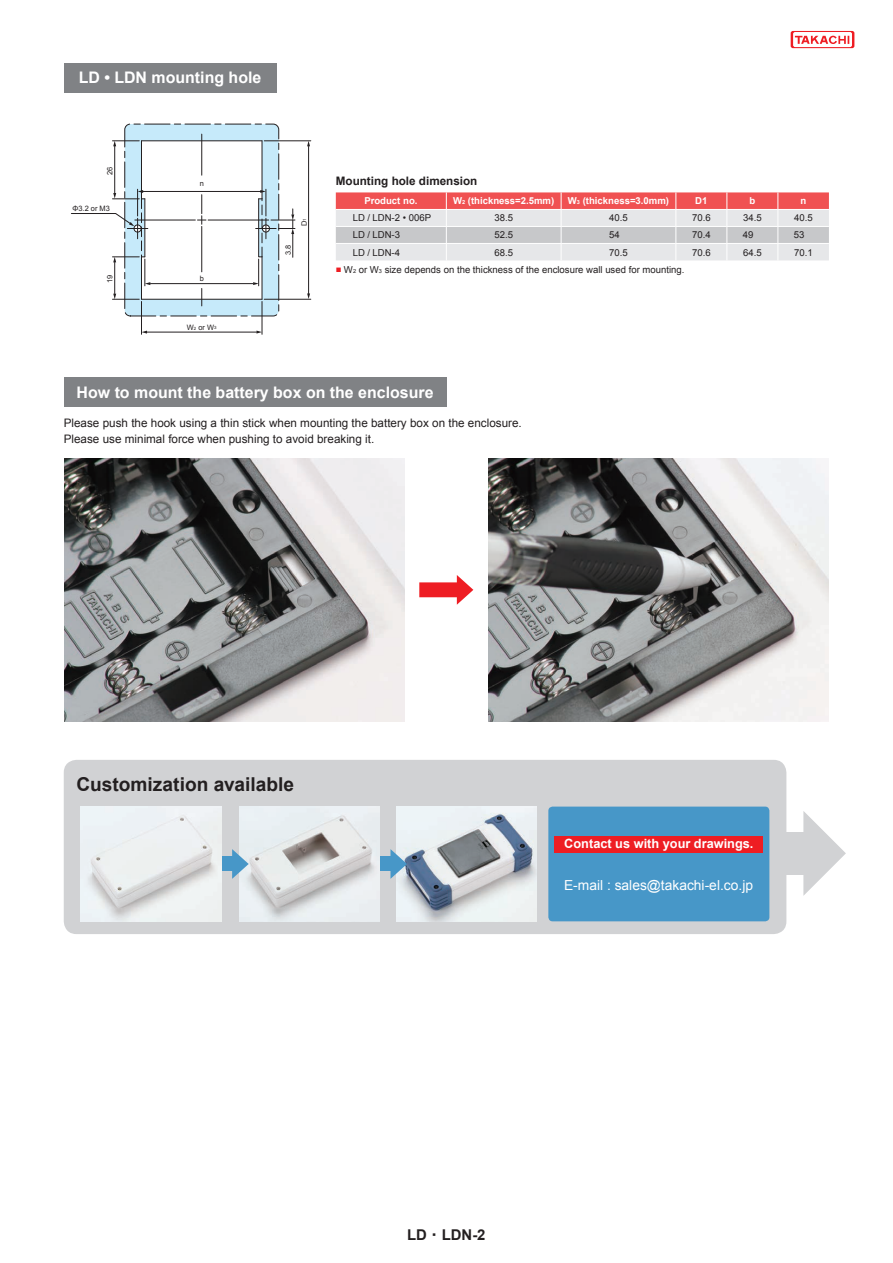
<style>
.page{position:relative;width:893px;height:1263px;background:#fff}
.page>*{position:absolute;margin:0;border:0;box-sizing:border-box;transform-origin:0 0}
.t1{font:700 19.2px "Arial";color:#231f20}
.t2{font:700 15.9px "Arial";color:#fff}
.t3{font:700 14.85px "Arial";color:#231f20}
.t4{font:13.8px "Arial";color:#fff}
.t5{font:700 12.75px "Arial";color:#fff}
.t6{font:11.7px/15.9px "Arial";color:#231f20}
.t7{font:700 11.7px "Arial";color:#231f20}
.t8{font:9.6px "Arial";color:#231f20}
.t9{font:700 9.6px "Arial";color:#fff}
.t10{font:7.5px "Arial";color:#231f20}
.s1{font-size:4.35px}
.s2{font-size:5.55px}
.s3{color:#ee1d23}
.s4{font-family:"MS Gothic 90 ms RKSJ H";font-weight:400}
</style>
<div class="page">
<svg style="left:791px;top:31px;width:63px;height:17px"></svg>
<svg style="left:336px;top:192px;width:493px;height:68px;background:#e2bdbe"></svg>
<hr style="left:264px;top:141px;width:47px;height:1px;background:#231f20">
<hr style="left:264px;top:299px;width:47px;height:1px;background:#231f20">
<hr style="left:308px;top:146px;width:1px;height:148px;background:#231f20">
<svg style="left:307px;top:293px;width:3px;height:6px"></svg>
<svg style="left:307px;top:141px;width:3px;height:5px"></svg>
<hr style="left:71px;top:213px;width:45px;height:1px;background:#231f20">
<hr style="left:141px;top:301px;width:1px;height:33px;background:#231f20">
<hr style="left:262px;top:301px;width:1px;height:33px;background:#231f20">
<hr style="left:147px;top:332px;width:109px;height:1px;background:#231f20">
<svg style="left:256px;top:331px;width:6px;height:3px"></svg>
<svg style="left:142px;top:331px;width:5px;height:3px"></svg>
<svg style="left:112px;top:124px;width:183px;height:192px"></svg>
<hr style="left:262px;top:257px;width:1px;height:42px;background:#231f20">
<hr style="left:141px;top:299px;width:121px;height:1px;background:#231f20">
<hr style="left:141px;top:141px;width:1px;height:58px;background:#231f20">
<hr style="left:141px;top:141px;width:121px;height:1px;background:#231f20">
<hr style="left:262px;top:141px;width:1px;height:58px;background:#231f20">
<hr style="left:141px;top:257px;width:1px;height:42px;background:#231f20">
<div style="left:64px;top:760px;width:722px;height:174px;background:#d1d2d4;border-radius:13px"></div>
<div style="left:761px;top:832px;width:55px;height:43px;background:#d1d2d4"></div>
<svg style="left:803px;top:811px;width:43px;height:85px"></svg>
<img style="left:396px;top:807px;width:141px;height:114px">
<div style="left:548px;top:807px;width:221px;height:114px;background:#4797c8;border-radius:4px"></div>
<div style="left:555px;top:836px;width:208px;height:17px;background:#ee1d23"></div>
<div style="left:377px;top:857px;width:18px;height:14px;background:#4797c8"></div>
<svg style="left:390px;top:849px;width:17px;height:30px"></svg>
<img style="left:239px;top:807px;width:140px;height:114px">
<div style="left:219px;top:857px;width:18px;height:14px;background:#4797c8"></div>
<svg style="left:232px;top:849px;width:17px;height:30px"></svg>
<img style="left:81px;top:807px;width:140px;height:114px">
<img style="left:64px;top:458px;width:340px;height:264px">
<img style="left:489px;top:458px;width:340px;height:264px">
<svg style="left:419px;top:575px;width:54px;height:30px"></svg>
<div style="left:64px;top:63px;width:212px;height:30px;background:#808285"></div>
<div style="left:64px;top:377px;width:382px;height:30px;background:#808285"></div>
<h2 class="t2" style="left:79px;top:69px;width:184px">LD • LDN mounting hole</h2>
<p class="t10" style="left:106px;top:175px;width:10px;rotate:-90deg">26</p>
<p class="t10" style="left:73px;top:204px;width:39px">Φ3.2 or M3</p>
<p class="t10" style="left:106px;top:283px;width:10px;rotate:-90deg">19</p>
<p class="t10" style="left:200px;top:179px;width:6px">n</p>
<p class="t10" style="left:200px;top:274px;width:6px">b</p>
<p class="t10" style="left:187px;top:323px;width:31px">W<span class="s1">2</span> or W<span class="s1">3</span></p>
<p class="t10" style="left:284px;top:255px;width:12px;rotate:-90deg">3.8</p>
<p class="t10" style="left:300px;top:226px;width:9px;rotate:-90deg">D<span class="s1">1</span></p>
<p class="t7" style="left:336px;top:175px;width:143px">Mounting hole dimension</p>
<p class="t9" style="left:364px;top:196px;width:55px">Product no.</p>
<p class="t9" style="left:453px;top:196px;width:103px">W<span class="s2">2</span> (thickness=2.5mm)</p>
<p class="t9" style="left:568px;top:196px;width:103px">W<span class="s2">3</span> (thickness=3.0mm)</p>
<p class="t9" style="left:695px;top:196px;width:14px">D1</p>
<p class="t9" style="left:749px;top:196px;width:7px">b</p>
<p class="t9" style="left:800px;top:196px;width:7px">n</p>
<p class="t8" style="left:353px;top:213px;width:80px">LD / LDN-2 • 006P</p>
<p class="t8" style="left:494px;top:213px;width:20px">38.5</p>
<p class="t8" style="left:609px;top:213px;width:20px">40.5</p>
<p class="t8" style="left:692px;top:213px;width:20px">70.6</p>
<p class="t8" style="left:743px;top:213px;width:20px">34.5</p>
<p class="t8" style="left:794px;top:213px;width:20px">40.5</p>
<p class="t8" style="left:353px;top:230px;width:49px">LD / LDN-3</p>
<p class="t8" style="left:494px;top:230px;width:20px">52.5</p>
<p class="t8" style="left:609px;top:230px;width:12px">54</p>
<p class="t8" style="left:692px;top:230px;width:20px">70.4</p>
<p class="t8" style="left:743px;top:230px;width:12px">49</p>
<p class="t8" style="left:794px;top:230px;width:12px">53</p>
<p class="t8" style="left:353px;top:247px;width:49px">LD / LDN-4</p>
<p class="t8" style="left:494px;top:247px;width:20px">68.5</p>
<p class="t8" style="left:609px;top:247px;width:20px">70.5</p>
<p class="t8" style="left:692px;top:247px;width:20px">70.6</p>
<p class="t8" style="left:743px;top:247px;width:20px">64.5</p>
<p class="t8" style="left:794px;top:247px;width:20px">70.1</p>
<p class="t8" style="left:336px;top:264px;width:350px"><span class="s3">■</span> W<span class="s2">2</span> or W<span class="s2">3</span> size depends on the thickness of the enclosure wall used for mounting.</p>
<h2 class="t2" style="left:77px;top:384px;width:358px">How to mount the battery box on the enclosure</h2>
<p class="t6" style="left:64px;top:415px;width:459px">Please push the hook using a thin stick when mounting the battery box on the enclosure.<br>Please use minimal force when pushing to avoid breaking it.</p>
<h1 class="t1" style="left:77px;top:774px;width:219px">Customization available</h1>
<h3 class="t5" style="left:564px;top:836px;width:191px">Contact us with your drawings.</h3>
<h3 class="t4" style="left:564px;top:878px;width:190px">E-mail : sales@takachi-el.co.jp</h3>
<h3 class="t3" style="left:407px;top:1227px;width:80px">LD<span class="s4">࣭</span>LDN-2</h3>
</div>
